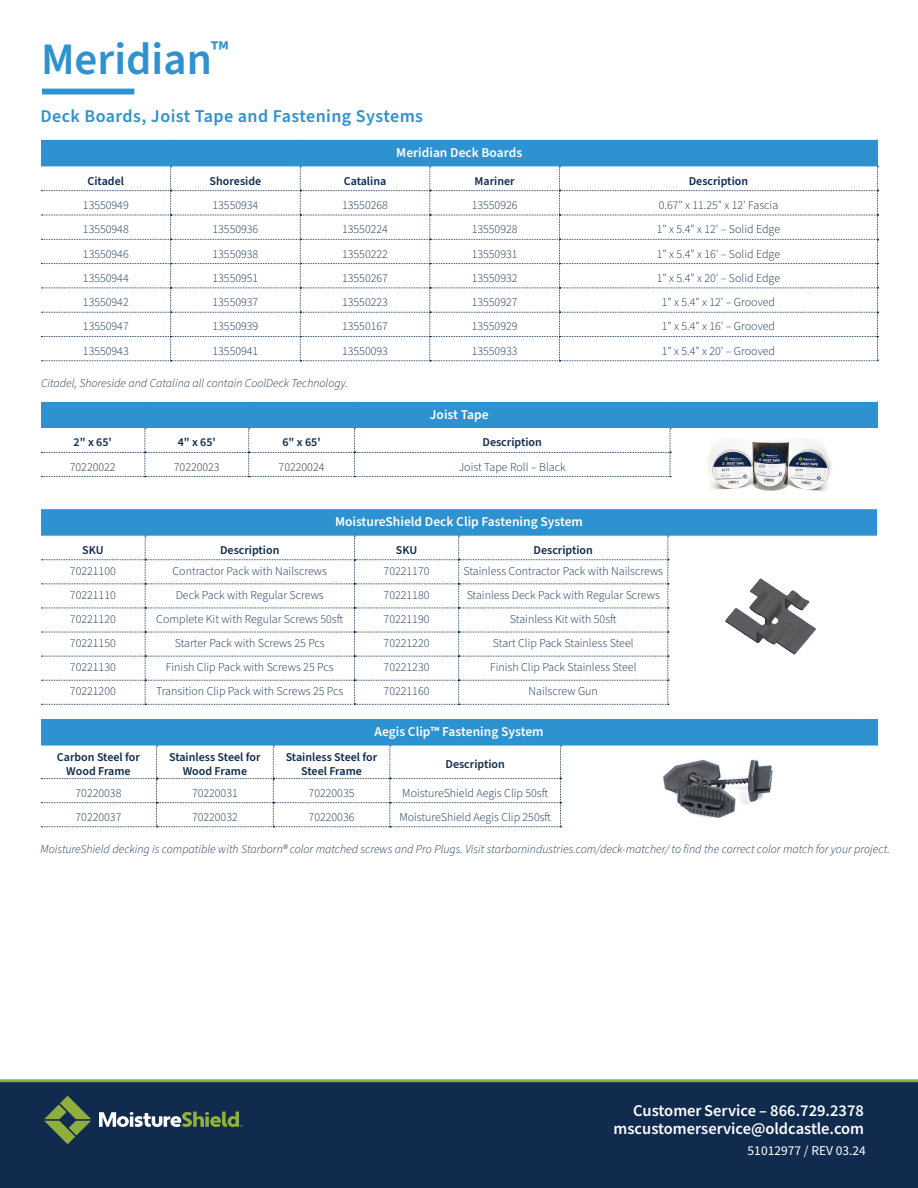
<style>
.page{position:relative;width:918px;height:1188px;background:#fff}
.page>*{position:absolute;margin:0;border:0;box-sizing:border-box;transform-origin:0 0}
.t1{font:600 45px "Source Sans Pro";color:#2e92d0}
.t2{font:600 18px "Source Sans Pro";letter-spacing:.025em;color:#2e92d0}
.t3{font:16.5px/18px "Source Sans Variable";color:#fff;text-align:right}
.Table_Header_-_Description{font:600 13.5px "Source Sans Pro";color:#fff}
.t4{font:13.5px "Source Sans Variable";color:#fff}
.MS_Table_-_Description{font:300 12px "Source Sans Pro";color:#102b4d}
.t5{font:italic 300 12px "Source Sans Pro";color:#102b4d}
.t6{font:600 12px/14.4px "Source Sans Pro";color:#102b4d;text-align:center}
.t7{font:300 12px "Source Sans Pro";color:#231f20}
</style>
<div class="page">
<div style="left:0;top:1080px;width:918px;height:108px;background:#102b4d"></div>
<hr style="left:0;top:1079px;width:918px;height:3px;background:#84b235">
<svg style="left:44px;top:1096px;width:47px;height:48px"></svg>
<svg style="left:99px;top:1112px;width:144px;height:15px"></svg>
<div style="left:41px;top:139px;width:837px;height:27px;background:#2e92d0"></div>
<hr style="left:41px;top:139px;width:130px;height:1px;background:#fff">
<hr style="left:171px;top:139px;width:129px;height:1px;background:#fff">
<hr style="left:300px;top:139px;width:130px;height:1px;background:#fff">
<hr style="left:430px;top:139px;width:129px;height:1px;background:#fff">
<hr style="left:559px;top:139px;width:319px;height:1px;background:#fff">
<svg style="left:41px;top:166px;width:838px;height:195px"></svg>
<div style="left:41px;top:719px;width:837px;height:27px;background:#2e92d0"></div>
<svg style="left:41px;top:746px;width:521px;height:81px"></svg>
<img style="left:663px;top:759px;width:110px;height:59px">
<div style="left:42px;top:89px;width:92px;height:5px;background:#2e92d0"></div>
<div style="left:41px;top:509px;width:836px;height:27px;background:#2e92d0"></div>
<svg style="left:41px;top:536px;width:628px;height:169px"></svg>
<div style="left:41px;top:401px;width:837px;height:27px;background:#2e92d0"></div>
<hr style="left:41px;top:401px;width:104px;height:1px;background:#fff">
<hr style="left:145px;top:401px;width:104px;height:1px;background:#fff">
<hr style="left:249px;top:401px;width:105px;height:1px;background:#fff">
<hr style="left:354px;top:401px;width:316px;height:1px;background:#fff">
<hr style="left:670px;top:401px;width:208px;height:1px;background:#fff">
<svg style="left:41px;top:428px;width:631px;height:49px"></svg>
<img style="left:708px;top:441px;width:124px;height:50px">
<img style="left:725px;top:578px;width:91px;height:77px">
<p class="t1" style="left:41px;top:29px;width:189px">Meridian<sup>™</sup></p>
<p class="t2" style="left:40px;top:104px;width:384px">Deck Boards, Joist Tape and Fastening Systems</p>
<p class="Table_Header_-_Description" style="left:396px;top:143px;width:127px">Meridian Deck Boards</p>
<p class="t6" style="left:88px;top:174px;width:38px">Citadel</p>
<p class="t6" style="left:210px;top:174px;width:53px">Shoreside</p>
<p class="t6" style="left:344px;top:174px;width:44px">Catalina</p>
<p class="t6" style="left:475px;top:174px;width:42px">Mariner</p>
<p class="t6" style="left:689px;top:174px;width:61px">Description</p>
<p class="MS_Table_-_Description" style="left:83px;top:197px;width:47px">13550949</p>
<p class="MS_Table_-_Description" style="left:213px;top:197px;width:47px">13550934</p>
<p class="MS_Table_-_Description" style="left:342px;top:197px;width:47px">13550268</p>
<p class="MS_Table_-_Description" style="left:472px;top:197px;width:47px">13550926</p>
<p class="MS_Table_-_Description" style="left:659px;top:197px;width:121px">0.67" x 11.25" x 12' Fascia</p>
<p class="MS_Table_-_Description" style="left:83px;top:221px;width:47px">13550948</p>
<p class="MS_Table_-_Description" style="left:213px;top:221px;width:47px">13550936</p>
<p class="MS_Table_-_Description" style="left:342px;top:221px;width:47px">13550224</p>
<p class="MS_Table_-_Description" style="left:472px;top:221px;width:47px">13550928</p>
<p class="MS_Table_-_Description" style="left:657px;top:221px;width:125px">1" x 5.4" x 12' – Solid Edge</p>
<p class="MS_Table_-_Description" style="left:83px;top:246px;width:47px">13550946</p>
<p class="MS_Table_-_Description" style="left:213px;top:246px;width:47px">13550938</p>
<p class="MS_Table_-_Description" style="left:342px;top:246px;width:47px">13550222</p>
<p class="MS_Table_-_Description" style="left:472px;top:246px;width:47px">13550931</p>
<p class="MS_Table_-_Description" style="left:657px;top:246px;width:125px">1" x 5.4" x 16' – Solid Edge</p>
<p class="MS_Table_-_Description" style="left:83px;top:270px;width:47px">13550944</p>
<p class="MS_Table_-_Description" style="left:213px;top:270px;width:47px">13550951</p>
<p class="MS_Table_-_Description" style="left:342px;top:270px;width:47px">13550267</p>
<p class="MS_Table_-_Description" style="left:472px;top:270px;width:47px">13550932</p>
<p class="MS_Table_-_Description" style="left:657px;top:270px;width:125px">1" x 5.4" x 20' – Solid Edge</p>
<p class="MS_Table_-_Description" style="left:83px;top:294px;width:47px">13550942</p>
<p class="MS_Table_-_Description" style="left:213px;top:294px;width:47px">13550937</p>
<p class="MS_Table_-_Description" style="left:342px;top:294px;width:47px">13550223</p>
<p class="MS_Table_-_Description" style="left:472px;top:294px;width:47px">13550927</p>
<p class="MS_Table_-_Description" style="left:662px;top:294px;width:115px">1" x 5.4" x 12' – Grooved</p>
<p class="MS_Table_-_Description" style="left:83px;top:318px;width:47px">13550947</p>
<p class="MS_Table_-_Description" style="left:213px;top:318px;width:47px">13550939</p>
<p class="MS_Table_-_Description" style="left:342px;top:318px;width:47px">13550167</p>
<p class="MS_Table_-_Description" style="left:472px;top:318px;width:47px">13550929</p>
<p class="MS_Table_-_Description" style="left:662px;top:318px;width:115px">1" x 5.4" x 16' – Grooved</p>
<p class="MS_Table_-_Description" style="left:83px;top:343px;width:47px">13550943</p>
<p class="MS_Table_-_Description" style="left:213px;top:343px;width:47px">13550941</p>
<p class="MS_Table_-_Description" style="left:342px;top:343px;width:47px">13550093</p>
<p class="MS_Table_-_Description" style="left:472px;top:343px;width:47px">13550933</p>
<p class="MS_Table_-_Description" style="left:662px;top:343px;width:115px">1" x 5.4" x 20' – Grooved</p>
<p class="t5" style="left:41px;top:375px;width:308px">Citadel, Shoreside and Catalina all contain CoolDeck Technology.</p>
<p class="Table_Header_-_Description" style="left:430px;top:405px;width:60px">Joist Tape</p>
<p class="t6" style="left:74px;top:436px;width:40px">2" x 65'</p>
<p class="t6" style="left:178px;top:436px;width:40px">4" x 65'</p>
<p class="t6" style="left:282px;top:436px;width:40px">6" x 65'</p>
<p class="t6" style="left:483px;top:436px;width:61px">Description</p>
<p class="t7" style="left:70px;top:459px;width:47px">70220022</p>
<p class="t7" style="left:174px;top:459px;width:47px">70220023</p>
<p class="t7" style="left:279px;top:459px;width:47px">70220024</p>
<p class="MS_Table_-_Description" style="left:459px;top:459px;width:108px">Joist Tape Roll – Black</p>
<p class="Table_Header_-_Description" style="left:335px;top:513px;width:250px">MoistureShield Deck Clip Fastening System</p>
<p class="t6" style="left:82px;top:543px;width:23px">SKU</p>
<p class="t6" style="left:220px;top:543px;width:61px">Description</p>
<p class="t6" style="left:396px;top:543px;width:23px">SKU</p>
<p class="t6" style="left:534px;top:543px;width:61px">Description</p>
<p class="MS_Table_-_Description" style="left:70px;top:563px;width:47px">70221100</p>
<p class="MS_Table_-_Description" style="left:172px;top:563px;width:156px">Contractor Pack with Nailscrews</p>
<p class="MS_Table_-_Description" style="left:384px;top:563px;width:47px">70221170</p>
<p class="MS_Table_-_Description" style="left:463px;top:563px;width:201px">Stainless Contractor Pack with Nailscrews</p>
<p class="MS_Table_-_Description" style="left:70px;top:587px;width:47px">70221110</p>
<p class="MS_Table_-_Description" style="left:176px;top:587px;width:150px">Deck Pack with Regular Screws</p>
<p class="MS_Table_-_Description" style="left:384px;top:587px;width:47px">70221180</p>
<p class="MS_Table_-_Description" style="left:467px;top:587px;width:195px">Stainless Deck Pack with Regular Screws</p>
<p class="MS_Table_-_Description" style="left:70px;top:611px;width:47px">70221120</p>
<p class="MS_Table_-_Description" style="left:156px;top:611px;width:188px">Complete Kit with Regular Screws 50sft</p>
<p class="MS_Table_-_Description" style="left:384px;top:611px;width:47px">70221190</p>
<p class="MS_Table_-_Description" style="left:510px;top:611px;width:108px">Stainless Kit with 50sft</p>
<p class="MS_Table_-_Description" style="left:70px;top:635px;width:47px">70221150</p>
<p class="MS_Table_-_Description" style="left:175px;top:635px;width:152px">Starter Pack with Screws 25 Pcs</p>
<p class="MS_Table_-_Description" style="left:384px;top:635px;width:47px">70221220</p>
<p class="MS_Table_-_Description" style="left:493px;top:635px;width:142px">Start Clip Pack Stainless Steel</p>
<p class="MS_Table_-_Description" style="left:70px;top:659px;width:47px">70221130</p>
<p class="MS_Table_-_Description" style="left:166px;top:659px;width:169px">Finish Clip Pack with Screws 25 Pcs</p>
<p class="MS_Table_-_Description" style="left:384px;top:659px;width:47px">70221230</p>
<p class="MS_Table_-_Description" style="left:490px;top:659px;width:148px">Finish Clip Pack Stainless Steel</p>
<p class="MS_Table_-_Description" style="left:70px;top:683px;width:47px">70221200</p>
<p class="MS_Table_-_Description" style="left:156px;top:683px;width:189px">Transition Clip Pack with Screws 25 Pcs</p>
<p class="MS_Table_-_Description" style="left:384px;top:683px;width:47px">70221160</p>
<p class="MS_Table_-_Description" style="left:529px;top:683px;width:71px">Nailscrew Gun</p>
<p class="Table_Header_-_Description" style="left:375px;top:722px;width:171px">Aegis Clip™ Fastening System</p>
<p class="t6" style="left:57px;top:750px;width:85px">Carbon Steel for<br>Wood Frame</p>
<p class="t6" style="left:169px;top:750px;width:93px">Stainless Steel for<br>Wood Frame</p>
<p class="t6" style="left:286px;top:750px;width:93px">Stainless Steel for<br>Steel Frame</p>
<p class="t6" style="left:446px;top:757px;width:61px">Description</p>
<p class="MS_Table_-_Description" style="left:76px;top:785px;width:47px">70220038</p>
<p class="MS_Table_-_Description" style="left:192px;top:785px;width:47px">70220031</p>
<p class="MS_Table_-_Description" style="left:309px;top:785px;width:47px">70220035</p>
<p class="MS_Table_-_Description" style="left:402px;top:785px;width:147px">MoistureShield Aegis Clip 50sft</p>
<p class="MS_Table_-_Description" style="left:76px;top:809px;width:47px">70220037</p>
<p class="MS_Table_-_Description" style="left:192px;top:809px;width:47px">70220032</p>
<p class="MS_Table_-_Description" style="left:309px;top:809px;width:47px">70220036</p>
<p class="MS_Table_-_Description" style="left:399px;top:809px;width:153px">MoistureShield Aegis Clip 250sft</p>
<p class="t5" style="left:40px;top:841px;width:851px">MoistureShield decking is compatible with Starborn® color matched screws and Pro Plugs. Visit starbornindustries.com/deck-matcher/ to find the correct color match for your project.</p>
<p class="t3" style="left:614px;top:1102px;width:252px">Customer Service – 866.729.2378 mscustomerservice@oldcastle.com</p>
<p class="t4" style="left:748px;top:1143px;width:120px">51012977 / REV 03.24</p>
</div>
